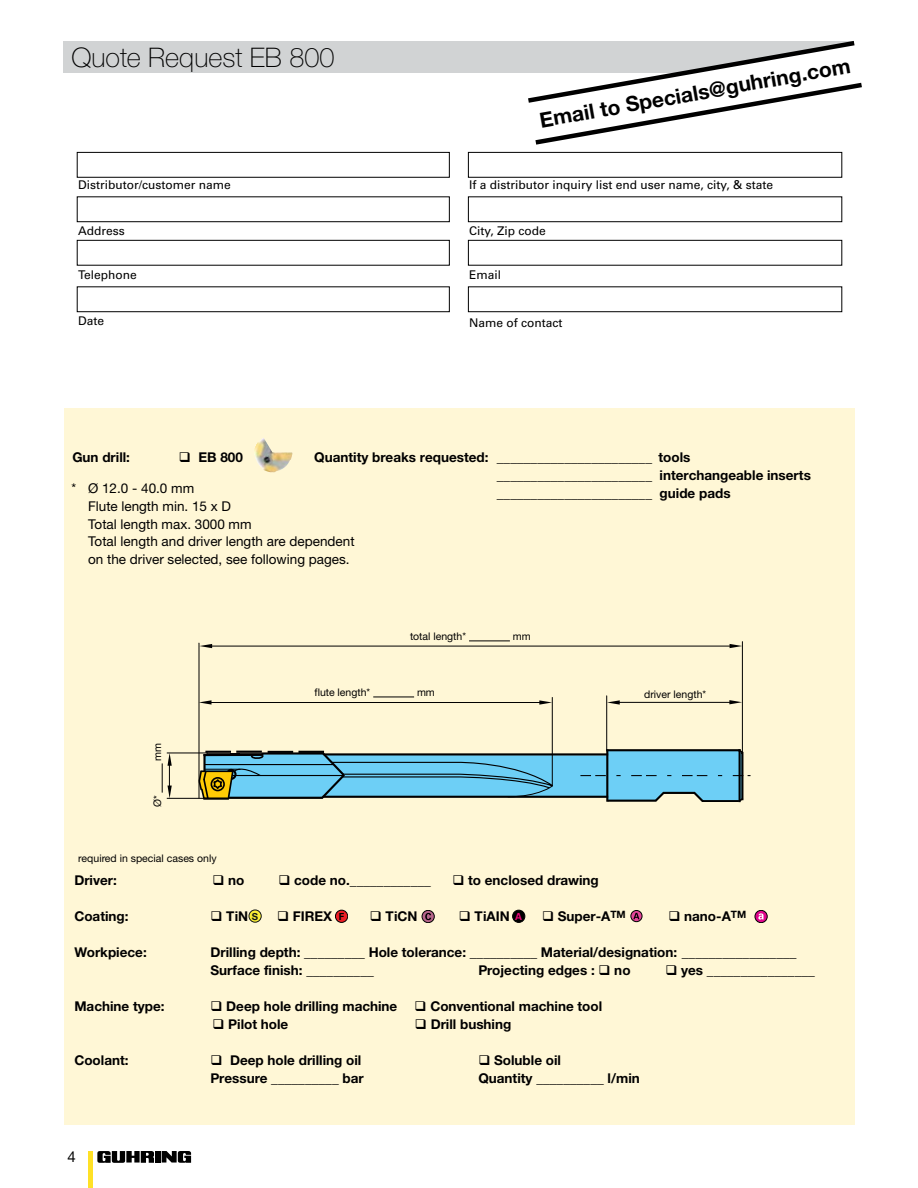
<style>
.page{position:relative;width:918px;height:1188px;background:#fff}
.page>*{position:absolute;margin:0;border:0;box-sizing:border-box;transform-origin:0 0}
.t1{font:100 27px "Helvetica Neue LTW1 G";color:#000}
.t2{font:700 21px "Helvetica Neue LTW1 G";color:#000}
.t3{font:15px "Helvetica Neue LTW1 G";color:#000}
.t4{font:700 13.5px/18px "Helvetica Neue LTW1 G";color:#000}
.t5{font:13.5px/17.7px "Helvetica Neue LTW1 G";color:#000}
.t6{font:12px "Univers LT";color:#000}
.t7{font:10.5px "Helvetica Neue LTW1 G";color:#000}
.t8{font:700 9.75px "Helvetica Neue LTW1 G";color:#121617}
.t9{font:700 9.75px "Univers LT";color:#000}
.t10{font:700 9.75px "Univers LT";color:#ed0677}
</style>
<div class="page">
<div style="left:63px;top:41px;width:791px;height:32px;background:#d1d3d4"></div>
<hr style="left:89px;top:1151px;width:4px;height:37px;background:#ffe126">
<div style="left:64px;top:408px;width:790px;height:716px;background:#fff7d6"></div>
<svg style="left:422px;top:910px;width:12px;height:13px"></svg>
<div style="left:422px;top:910px;width:13px;height:13px;border:1px solid #000;border-radius:50%"></div>
<svg style="left:425px;top:913px;width:6px;height:7px"></svg>
<div style="left:513px;top:910px;width:12px;height:12px;background:#000;border-radius:50%"></div>
<div style="left:512px;top:910px;width:13px;height:13px;border:1px solid #000;border-radius:50%"></div>
<div style="left:335px;top:910px;width:13px;height:12px;background:#ed1d24;border-radius:50%"></div>
<div style="left:335px;top:910px;width:13px;height:13px;border:1px solid #000;border-radius:50%"></div>
<div style="left:249px;top:910px;width:12px;height:12px;background:#faed36;border-radius:50%"></div>
<div style="left:249px;top:910px;width:12px;height:12px;border:1px solid #121617;border-radius:50%"></div>
<img style="left:254px;top:438px;width:38px;height:34px">
<hr style="left:742px;top:642px;width:1px;height:110px;background:#000">
<hr style="left:199px;top:643px;width:1px;height:155px;background:#000">
<hr style="left:552px;top:697px;width:1px;height:89px;background:#000">
<hr style="left:606px;top:696px;width:1px;height:54px;background:#000">
<hr style="left:205px;top:702px;width:340px;height:1px;background:#000">
<hr style="left:616px;top:702px;width:114px;height:1px;background:#000">
<hr style="left:208px;top:646px;width:522px;height:1px;background:#000">
<hr style="left:167px;top:798px;width:41px;height:1px;background:#000">
<hr style="left:167px;top:753px;width:41px;height:1px;background:#000">
<svg style="left:197px;top:748px;width:554px;height:54px;background:#75b5c7"></svg>
<svg style="left:199px;top:700px;width:13px;height:5px"></svg>
<svg style="left:199px;top:644px;width:13px;height:4px"></svg>
<svg style="left:539px;top:700px;width:13px;height:5px"></svg>
<svg style="left:607px;top:700px;width:13px;height:5px"></svg>
<svg style="left:729px;top:700px;width:13px;height:4px"></svg>
<svg style="left:730px;top:644px;width:12px;height:4px"></svg>
<svg style="left:167px;top:753px;width:5px;height:45px"></svg>
<hr style="left:298px;top:751px;width:26px;height:2px;background:#000">
<hr style="left:268px;top:751px;width:25px;height:2px;background:#000">
<div style="left:755px;top:910px;width:12px;height:13px;background:#e1058c;border-radius:50%"></div>
<div style="left:755px;top:910px;width:12px;height:13px;border:1px solid #000;border-radius:50%"></div>
<svg style="left:758px;top:913px;width:6px;height:7px"></svg>
<svg style="left:631px;top:910px;width:11px;height:12px"></svg>
<div style="left:631px;top:910px;width:11px;height:12px;border:1px solid #000;border-radius:50%"></div>
<svg style="left:633px;top:913px;width:6px;height:6px"></svg>
<div style="left:155px;top:1151px;width:5px;height:12px;background:#000"></div>
<svg style="left:162px;top:1151px;width:29px;height:12px"></svg>
<svg style="left:97px;top:1151px;width:57px;height:12px"></svg>
<hr style="left:469px;top:641px;width:41px;height:1px;background:#000">
<hr style="left:373px;top:697px;width:41px;height:1px;background:#000">
<hr style="left:162px;top:763px;width:1px;height:30px;background:#000">
<div style="left:468px;top:152px;width:374px;height:26px;border:1px solid #000"></div>
<div style="left:77px;top:152px;width:373px;height:26px;border:1px solid #000"></div>
<div style="left:468px;top:196px;width:374px;height:26px;border:1px solid #000"></div>
<div style="left:77px;top:196px;width:373px;height:26px;border:1px solid #000"></div>
<div style="left:468px;top:240px;width:374px;height:26px;border:1px solid #000"></div>
<div style="left:77px;top:240px;width:373px;height:26px;border:1px solid #000"></div>
<div style="left:468px;top:286px;width:374px;height:26px;border:1px solid #000"></div>
<div style="left:77px;top:286px;width:373px;height:26px;border:1px solid #000"></div>
<svg style="left:528px;top:41px;width:334px;height:104px"></svg>
<h1 class="t1" style="left:72px;top:41px;width:264px">Quote Request EB 800</h1>
<h2 class="t2" style="left:538px;top:107px;width:317px;rotate:-10deg">Email to Specials@guhring.com</h2>
<p class="t6" style="left:78px;top:178px;width:154px">Distributor/customer name</p>
<p class="t6" style="left:469px;top:178px;width:306px">If a distributor inquiry list end user name, city, &amp; state</p>
<p class="t6" style="left:78px;top:224px;width:48px">Address</p>
<p class="t6" style="left:469px;top:224px;width:78px">City, Zip code</p>
<p class="t6" style="left:78px;top:268px;width:60px">Telephone</p>
<p class="t6" style="left:469px;top:268px;width:34px">Email</p>
<p class="t6" style="left:78px;top:313px;width:28px">Date</p>
<p class="t6" style="left:469px;top:316px;width:95px">Name of contact</p>
<p class="t4" style="left:72px;top:448px;width:59px">Gun drill:</p>
<p class="t4" style="left:179px;top:448px;width:66px">❑ EB 800</p>
<p class="t4" style="left:497px;top:448px;width:316px;text-indent:-183px">Quantity breaks requested: _______________________ tools _______________________ interchangeable inserts _______________________ guide pads</p>
<p class="t5" style="left:88px;top:479px;width:268px;text-indent:-16px">* Ø 12.0 - 40.0 mm<br>Flute length min. 15 x D<br>Total length max. 3000 mm<br>Total length and driver length are dependent on the driver selected, see following pages.</p>
<p class="t7" style="left:151px;top:761px;width:19px;rotate:-90deg">mm</p>
<p class="t7" style="left:151px;top:807px;width:13px;rotate:-90deg">Ø*</p>
<p class="t7" style="left:78px;top:852px;width:140px">required in special cases only</p>
<p class="t7" style="left:410px;top:630px;width:58px">total length*</p>
<p class="t7" style="left:513px;top:630px;width:19px">mm</p>
<p class="t7" style="left:315px;top:686px;width:57px">flute length*</p>
<p class="t7" style="left:417px;top:686px;width:19px">mm</p>
<p class="t7" style="left:644px;top:687px;width:64px">driver length*</p>
<p class="t4" style="left:74px;top:871px;width:44px">Driver:</p>
<p class="t4" style="left:212px;top:871px;width:34px">❑ no</p>
<p class="t4" style="left:278px;top:871px;width:154px">❑ code no.____________</p>
<p class="t4" style="left:452px;top:871px;width:148px">❑ to enclosed drawing</p>
<p class="t4" style="left:74px;top:907px;width:56px">Coating:</p>
<p class="t4" style="left:210px;top:907px;width:39px">❑ TiN</p>
<p class="t4" style="left:277px;top:907px;width:57px">❑ FIREX</p>
<p class="t4" style="left:370px;top:907px;width:49px">❑ TiCN</p>
<p class="t4" style="left:459px;top:907px;width:52px">❑ TiAIN</p>
<p class="t4" style="left:542px;top:907px;width:85px">❑ Super-A<sup>TM</sup></p>
<p class="t4" style="left:668px;top:907px;width:79px">❑ nano-A<sup>TM</sup></p>
<p class="t4" style="left:74px;top:943px;width:74px">Workpiece:</p>
<p class="t4" style="left:210px;top:943px;width:588px">Drilling depth: _________ Hole tolerance: __________ Material/designation: _________________<br>Surface finish: __________</p>
<p class="t8" style="left:252px;top:910px;width:8px">S</p>
<p class="t9" style="left:339px;top:911px;width:7px">F</p>
<p class="t10" style="left:515px;top:911px;width:9px">A</p>
<p class="t4" style="left:478px;top:961px;width:154px">Projecting edges : ❑ no</p>
<p class="t4" style="left:665px;top:961px;width:151px">❑ yes ________________</p>
<p class="t4" style="left:74px;top:997px;width:92px">Machine type:</p>
<p class="t4" style="left:210px;top:997px;width:188px">❑ Deep hole drilling machine</p>
<p class="t4" style="left:415px;top:997px;width:189px">❑ Conventional machine tool</p>
<p class="t4" style="left:212px;top:1015px;width:78px">❑ Pilot hole</p>
<p class="t4" style="left:415px;top:1015px;width:98px">❑ Drill bushing</p>
<p class="t4" style="left:74px;top:1051px;width:56px">Coolant:</p>
<p class="t4" style="left:210px;top:1051px;width:152px">❑ Deep hole drilling oil</p>
<p class="t4" style="left:478px;top:1051px;width:84px">❑ Soluble oil</p>
<p class="t4" style="left:210px;top:1069px;width:155px">Pressure __________ bar</p>
<p class="t4" style="left:478px;top:1069px;width:163px">Quantity __________ l/min</p>
<p class="t3" style="left:68px;top:1147px;width:10px">4</p>
</div>
